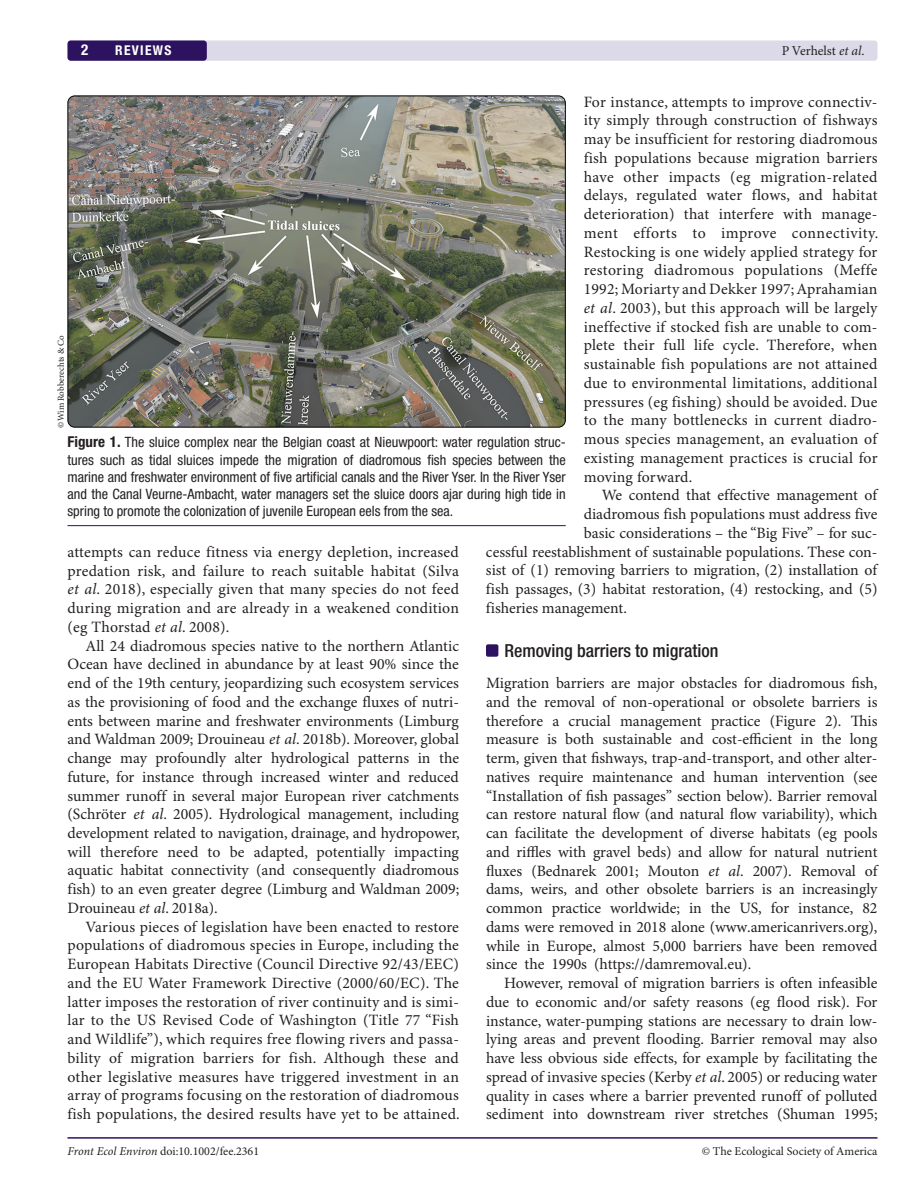
<style>
.page{position:relative;width:918px;height:1188px;background:#fff}
.page>*{position:absolute;margin:0;border:0;box-sizing:border-box;transform-origin:0 0}
.t1{font:500 condensed 18px "Helvetica Neue LT Std";color:#231f20}
.t2{font:15.75px/18.8px "Minion Pro";color:#231f20;text-align:justify}
.t3{font:700 condensed 15px "Helvetica Neue LT Std";color:#fff}
.t4{font:condensed 14.25px/17.2px "Helvetica Neue LT Std";color:#231f20;text-align:justify}
.t5{font:13.5px "Minion Pro";letter-spacing:-.005em;color:#231f20}
.t6{font:700 condensed 13.5px "Helvetica Neue LT Std";letter-spacing:.1em;color:#fff}
.t7{font:12px "Minion Pro";color:#231f20}
.t8{font:9px "Minion Pro";letter-spacing:-.005em;color:#231f20}
.s1{font-style:italic}
.s2{font-weight:700;font-size:15px}
</style>
<div class="page">
<hr style="left:68px;top:1137px;width:810px;height:2px;background:#2d135f">
<div style="left:67px;top:40px;width:811px;height:21px;background:#dcdae8;border-radius:3px"></div>
<div style="left:67px;top:40px;width:140px;height:21px;background:#2d135f;border-radius:3px"></div>
<div style="left:486px;top:644px;width:12px;height:13px;background:#2d135f;border-radius:2px"></div>
<hr style="left:68px;top:525px;width:498px;height:1px;background:#2d135f">
<img style="left:68px;top:96px;width:497px;height:331px">
<p class="t3" style="left:81px;top:41px;width:9px">2</p>
<p class="t6" style="left:115px;top:42px;width:58px">REVIEWS</p>
<p class="t5" style="left:782px;top:43px;width:84px">P Verhelst <span class="s1">et al</span>.</p>
<p class="t2" style="left:584px;top:93px;width:296px">For instance, attempts to improve connectiv&shy;ity simply through construction of fishways may be insufficient for restoring diadromous fish populations because migration barriers have other impacts (eg migration-related delays, regulated water flows, and habitat deterioration) that interfere with manage&shy;ment efforts to improve connectivity.<br>Restocking is one widely applied strategy for restoring diadromous populations (Meffe 1992; Moriarty and Dekker 1997; Aprahamian <span class="s1">et al</span>. 2003), but this approach will be largely ineffective if stocked fish are unable to com&shy;plete their full life cycle. Therefore, when sustainable fish populations are not attained due to environmental limitations, additional pressures (eg fishing) should be avoided. Due to the many bottlenecks in current diadro&shy;mous species management, an evaluation of existing management practices is crucial for moving forward.</p>
<p class="t2" style="left:602px;top:487px;width:277px">We contend that effective management of</p>
<p class="t2" style="left:584px;top:505px;width:295px">diadromous fish populations must address five</p>
<p class="t2" style="left:584px;top:524px;width:295px">basic considerations – the “Big Five” – for suc-</p>
<p class="t2" style="left:486px;top:543px;width:393px">cessful reestablishment of sustainable populations. These con-</p>
<p class="t2" style="left:486px;top:562px;width:393px">sist of (1) removing barriers to migration, (2) installation of</p>
<p class="t2" style="left:486px;top:580px;width:393px">fish passages, (3) habitat restoration, (4) restocking, and (5)</p>
<p class="t2" style="left:486px;top:599px;width:143px">fisheries management.</p>
<p class="t1" style="left:504px;top:640px;width:216px">Removing barriers to migration</p>
<p class="t2" style="left:486px;top:674px;width:393px">Migration barriers are major obstacles for diadromous fish, and the removal of non-operational or obsolete barriers is therefore a crucial management practice (Figure 2). This measure is both sustainable and cost-efficient in the long term, given that fishways, trap-and-transport, and other alter&shy;natives require maintenance and human intervention (see “Installation of fish passages” section below). Barrier removal can restore natural flow (and natural flow variability), which can facilitate the development of diverse habitats (eg pools and riffles with gravel beds) and allow for natural nutrient fluxes (Bednarek 2001; Mouton <span class="s1">et al</span>. 2007). Removal of dams, weirs, and other obsolete barriers is an increasingly common practice worldwide; in the US, for instance, 82 dams were removed in 2018 alone (www.americanrivers.org), while in Europe, almost 5,000 barriers have been removed since the 1990s (https://damremoval.eu).</p>
<p class="t2" style="left:486px;top:974px;width:393px;text-indent:18px">However, removal of migration barriers is often infeasible due to economic and/or safety reasons (eg flood risk). For instance, water-pumping stations are necessary to drain low&shy;lying areas and prevent flooding. Barrier removal may also have less obvious side effects, for example by facilitating the spread of invasive species (Kerby <span class="s1">et al</span>. 2005) or reducing water quality in cases where a barrier prevented runoff of polluted sediment into downstream river stretches (Shuman 1995;</p>
<p class="t8" style="left:55px;top:428px;width:94px;rotate:-90deg">©Wim Robberechts &amp; Co</p>
<p class="t4" style="left:67px;top:434px;width:500px"><span class="s2">Figure 1.</span> The sluice complex near the Belgian coast at Nieuwpoort: water regulation struc&shy;tures such as tidal sluices impede the migration of diadromous fish species between the marine and freshwater environment of five artificial canals and the River Yser. In the River Yser and the Canal Veurne-Ambacht, water managers set the sluice doors ajar during high tide in spring to promote the colonization of juvenile European eels from the sea.</p>
<p class="t2" style="left:68px;top:543px;width:393px">attempts can reduce fitness via energy depletion, increased predation risk, and failure to reach suitable habitat (Silva <span class="s1">et al</span>. 2018), especially given that many species do not feed during migration and are already in a weakened condition (eg Thorstad <span class="s1">et al</span>. 2008).</p>
<p class="t2" style="left:68px;top:637px;width:394px;text-indent:18px">All 24 diadromous species native to the northern Atlantic Ocean have declined in abundance by at least 90% since the end of the 19th century, jeopardizing such ecosystem services as the provisioning of food and the exchange fluxes of nutri&shy;ents between marine and freshwater environments (Limburg and Waldman 2009; Drouineau <span class="s1">et al</span>. 2018b). Moreover, global change may profoundly alter hydrological patterns in the future, for instance through increased winter and reduced summer runoff in several major European river catchments (Schröter <span class="s1">et al</span>. 2005). Hydrological management, including development related to navigation, drainage, and hydropower, will therefore need to be adapted, potentially impacting aquatic habitat connectivity (and consequently diadromous fish) to an even greater degree (Limburg and Waldman 2009; Drouineau <span class="s1">et al</span>. 2018a).</p>
<p class="t2" style="left:68px;top:918px;width:394px;text-indent:18px">Various pieces of legislation have been enacted to restore populations of diadromous species in Europe, including the European Habitats Directive (Council Directive 92/43/EEC) and the EU Water Framework Directive (2000/60/EC). The latter imposes the restoration of river continuity and is simi&shy;lar to the US Revised Code of Washington (Title 77 “Fish and Wildlife”), which requires free flowing rivers and passa&shy;bility of migration barriers for fish. Although these and other legislative measures have triggered investment in an array of programs focusing on the restoration of diadromous fish populations, the desired results have yet to be attained.</p>
<p class="t7" style="left:68px;top:1144px;width:193px"><span class="s1">Front Ecol Environ</span> doi:10.1002/fee.2361</p>
<p class="t7" style="left:702px;top:1144px;width:177px">© The Ecological Society of America</p>
</div>
